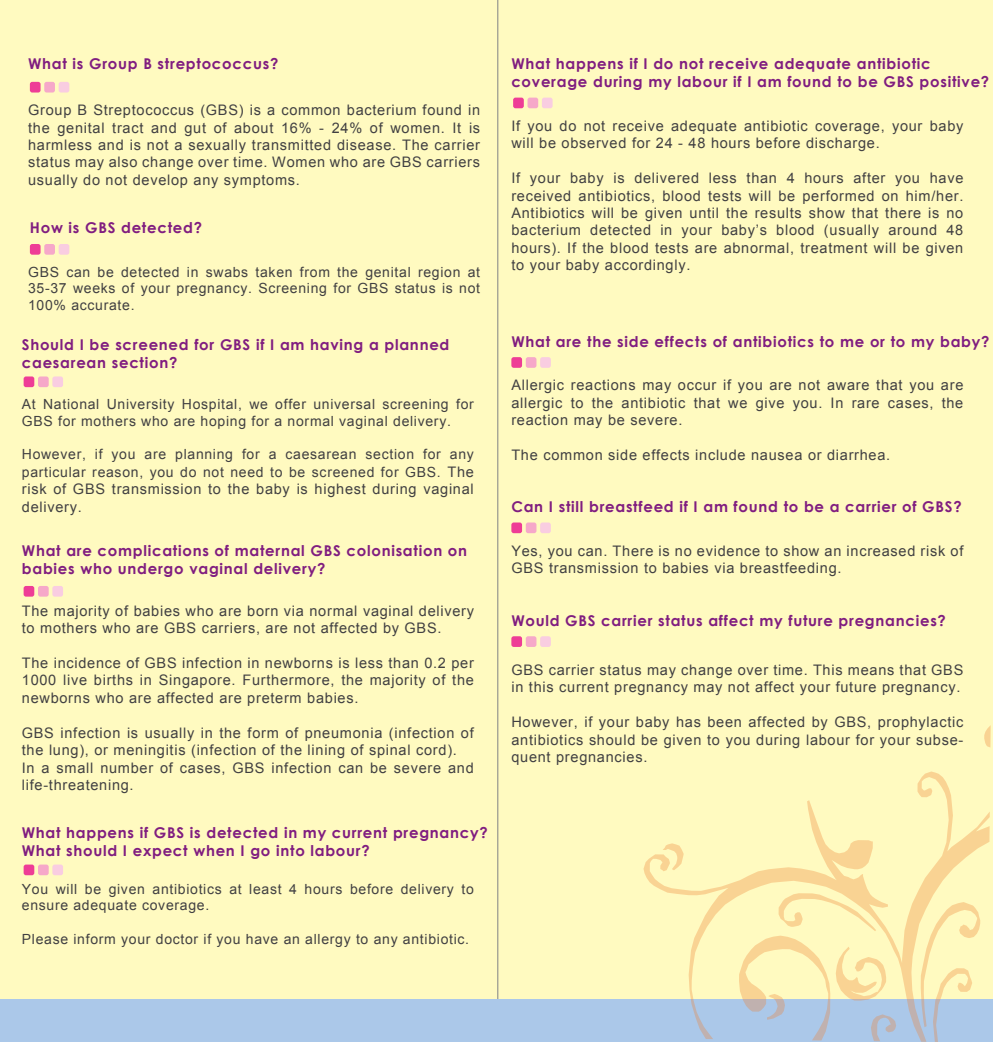
<style>
.page{position:relative;width:993px;height:1042px;background:#fff}
.page>*{position:absolute;margin:0;border:0;box-sizing:border-box;transform-origin:0 0}
.t1{font:700 14.88px/17.8px "Century Gothic";letter-spacing:.05em;color:#801d80}
.t2{font:14.53px/17.5px "Arial";letter-spacing:.05em;color:#414042}
.t3{font:14px/16.8px "Arial";letter-spacing:.05em;color:#414042}
.s1{font-size:14.53px}
</style>
<div class="page">
<div style="left:0;top:0;width:992px;height:1042px;background:#fffac0"></div>
<hr style="left:497px;top:0;width:1px;height:1042px;background:#808285">
<div style="left:30px;top:82px;width:11px;height:11px;background:#ee3d96;border-radius:2px"></div>
<div style="left:44px;top:82px;width:11px;height:11px;background:#f6a8c9;border-radius:2px"></div>
<div style="left:59px;top:82px;width:10px;height:11px;background:#f9cde1;border-radius:2px"></div>
<div style="left:30px;top:244px;width:11px;height:11px;background:#ee3d96;border-radius:2px"></div>
<div style="left:44px;top:244px;width:11px;height:11px;background:#f6a8c9;border-radius:2px"></div>
<div style="left:59px;top:244px;width:10px;height:11px;background:#f9cde1;border-radius:2px"></div>
<div style="left:511px;top:357px;width:11px;height:11px;background:#ee3d96;border-radius:2px"></div>
<div style="left:525px;top:357px;width:11px;height:11px;background:#f6a8c9;border-radius:2px"></div>
<div style="left:540px;top:357px;width:10px;height:11px;background:#f9cde1;border-radius:2px"></div>
<div style="left:511px;top:522px;width:11px;height:11px;background:#ee3d96;border-radius:2px"></div>
<div style="left:525px;top:522px;width:11px;height:11px;background:#f6a8c9;border-radius:2px"></div>
<div style="left:540px;top:522px;width:10px;height:11px;background:#f9cde1;border-radius:2px"></div>
<div style="left:511px;top:636px;width:11px;height:11px;background:#ee3d96;border-radius:2px"></div>
<div style="left:525px;top:636px;width:11px;height:11px;background:#f6a8c9;border-radius:2px"></div>
<div style="left:540px;top:636px;width:10px;height:11px;background:#f9cde1;border-radius:2px"></div>
<div style="left:24px;top:586px;width:10px;height:10px;background:#ee3d96;border-radius:2px"></div>
<div style="left:38px;top:586px;width:11px;height:10px;background:#f6a8c9;border-radius:2px"></div>
<div style="left:52px;top:586px;width:11px;height:10px;background:#f9cde1;border-radius:2px"></div>
<div style="left:24px;top:864px;width:10px;height:11px;background:#ee3d96;border-radius:2px"></div>
<div style="left:38px;top:864px;width:11px;height:11px;background:#f6a8c9;border-radius:2px"></div>
<div style="left:52px;top:864px;width:11px;height:11px;background:#f9cde1;border-radius:2px"></div>
<div style="left:24px;top:376px;width:10px;height:11px;background:#ee3d96;border-radius:2px"></div>
<div style="left:38px;top:376px;width:11px;height:11px;background:#f6a8c9;border-radius:2px"></div>
<div style="left:52px;top:376px;width:11px;height:11px;background:#f9cde1;border-radius:2px"></div>
<div style="left:513px;top:98px;width:10px;height:10px;background:#ee3d96;border-radius:2px"></div>
<div style="left:527px;top:98px;width:11px;height:10px;background:#f6a8c9;border-radius:2px"></div>
<div style="left:541px;top:98px;width:11px;height:10px;background:#f9cde1;border-radius:2px"></div>
<div style="left:0;top:999px;width:992px;height:43px;background:#abc8e9"></div>
<svg style="left:984px;top:726px;width:6px;height:21px"></svg>
<svg style="left:643px;top:771px;width:346px;height:271px"></svg>
<svg style="left:920px;top:902px;width:59px;height:140px"></svg>
<p class="t1" style="left:28px;top:54px;width:252px">What is Group B streptococcus?</p>
<p class="t2" style="left:28px;top:101px;width:453px;text-align:justify">Group B Streptococcus (GBS) is a common bacterium found in the genital tract and gut of about 16% - 24% of women. It is harmless and is not a sexually transmitted disease. The carrier status may also change over time. Women who are GBS carriers usually do not develop any symptoms.</p>
<p class="t1" style="left:30px;top:218px;width:174px">How is GBS detected?</p>
<p class="t3" style="left:28px;top:263px;width:453px;text-align:justify">GBS can be detected in swabs taken from the genital region at 35-37 weeks of your pregnancy. Screening for GBS status is not 100% accurate.</p>
<p class="t1" style="left:22px;top:335px;width:429px">Should I be screened for GBS if I am having a planned caesarean section?</p>
<p class="t3" style="left:22px;top:396px;width:453px">At National University Hospital, we offer universal screening for<br>GBS for mothers who are hoping for a normal vaginal delivery.</p>
<p class="t3" style="left:22px;top:446px;width:453px;line-height:17.5px">However, if you are planning for a caesarean section for any particular reason, you do not need to be screened for GBS. <span class="s1">The</span></p>
<p class="t2" style="left:22px;top:480px;width:453px">risk of GBS transmission to the baby is highest during vaginal delivery.</p>
<p class="t1" style="left:22px;top:541px;width:446px">What are complications of maternal GBS colonisation on babies who undergo vaginal delivery?</p>
<p class="t2" style="left:22px;top:602px;width:453px">The majority of babies who are born via normal vaginal delivery to mothers who are GBS carriers, are not affected by GBS.</p>
<p class="t2" style="left:22px;top:654px;width:453px;text-align:justify">The incidence of GBS infection in newborns is less than 0.2 per 1000 live births in Singapore. Furthermore, the majority of the newborns who are affected are preterm babies.</p>
<p class="t2" style="left:22px;top:724px;width:453px">GBS infection is usually in the form of pneumonia (infection of the lung), or meningitis (infection of the lining of spinal cord).<br>In a small number of cases, GBS infection can be severe and life-threatening.</p>
<p class="t1" style="left:22px;top:823px;width:467px">What happens if GBS is detected in my current pregnancy?<br>What should I expect when I go into labour?</p>
<p class="t3" style="left:22px;top:880px;width:453px">You will be given antibiotics at least 4 hours before delivery to ensure adequate coverage.</p>
<p class="t3" style="left:22px;top:931px;width:448px">Please inform your doctor if you have an allergy to any antibiotic.</p>
<p class="t1" style="left:511px;top:54px;width:479px">What happens if I do not receive adequate antibiotic coverage during my labour if I am found to be GBS positive?</p>
<p class="t2" style="left:511px;top:117px;width:453px">If you do not receive adequate antibiotic coverage, your baby will be observed for 24 - 48 hours before discharge.</p>
<p class="t2" style="left:511px;top:169px;width:453px;text-align:justify">If your baby is delivered less than 4 hours after you have received antibiotics, blood tests will be performed on him/her.<br>Antibiotics will be given until the results show that there is no bacterium detected in your baby’s blood (usually around 48 hours). If the blood tests are abnormal, treatment will be given to your baby accordingly.</p>
<p class="t1" style="left:511px;top:332px;width:479px">What are the side effects of antibiotics to me or to my baby?</p>
<p class="t2" style="left:511px;top:377px;width:453px;text-align:justify">Allergic reactions may occur if you are not aware that you are allergic to the antibiotic that we give you. In rare cases, the reaction may be severe.</p>
<p class="t2" style="left:511px;top:447px;width:380px">The common side effects include nausea or diarrhea.</p>
<p class="t1" style="left:511px;top:497px;width:451px">Can I still breastfeed if I am found to be a carrier of GBS?</p>
<p class="t2" style="left:511px;top:542px;width:453px">Yes, you can. There is no evidence to show an increased risk of<br>GBS transmission to babies via breastfeeding.</p>
<p class="t1" style="left:511px;top:611px;width:436px">Would GBS carrier status affect my future pregnancies?</p>
<p class="t2" style="left:511px;top:661px;width:453px">GBS carrier status may change over time. This means that GBS in this current pregnancy may not affect your future pregnancy.</p>
<p class="t2" style="left:511px;top:713px;width:453px;text-align:justify">However, if your baby has been affected by GBS, prophylactic antibiotics should be given to you during labour for your subse&shy;quent pregnancies.</p>
</div>
